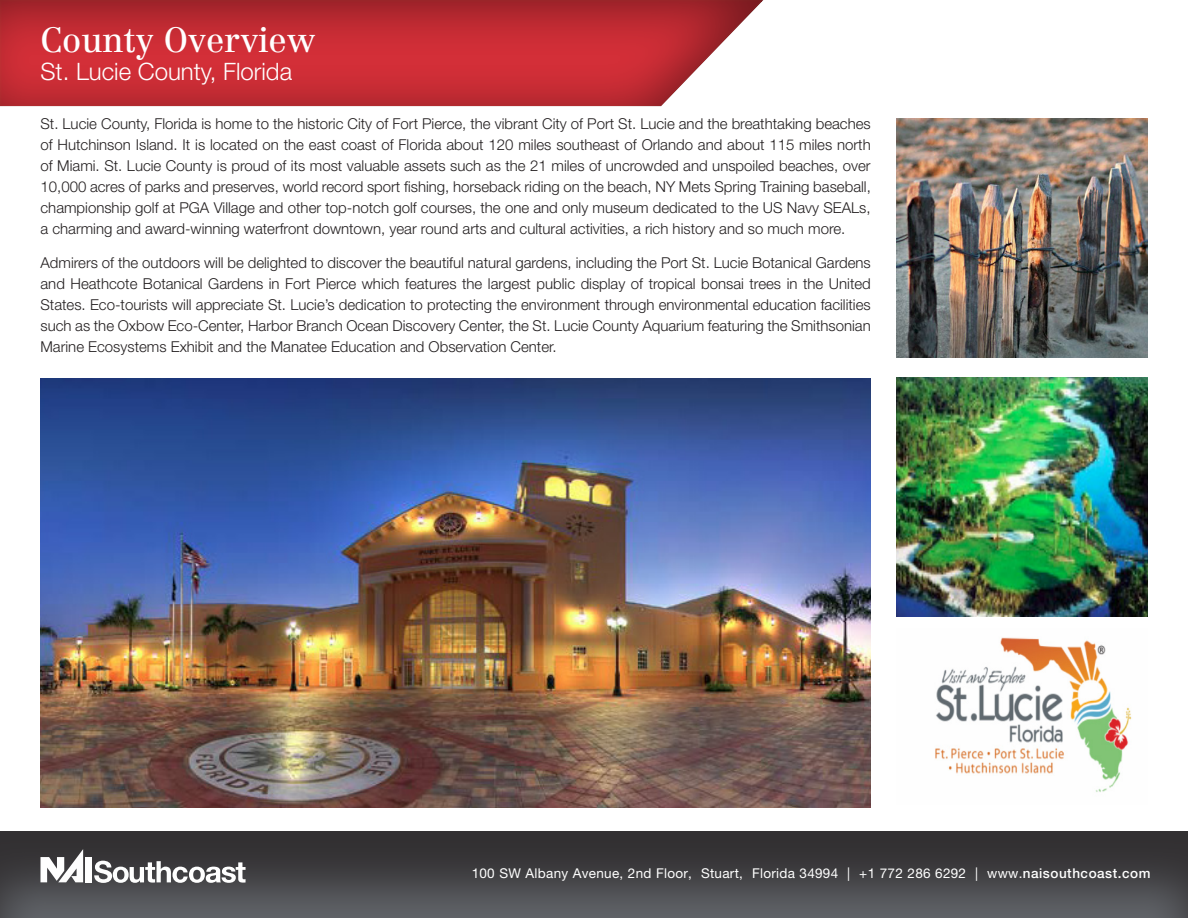
<style>
.page{position:relative;width:1188px;height:918px;background:#fff}
.page>*{position:absolute;margin:0;border:0;box-sizing:border-box;transform-origin:0 0}
.t1{font:34.5px "Centennial LT Std";color:#fff}
.t2{font:300 24px "Helvetica Neue LT Std";color:#fff}
.t3{font:300 15px/21px "Helvetica Neue LT Std";color:#231f20;text-align:justify}
.t4{font:13.5px "Helvetica Neue LT Std";letter-spacing:.02em;color:#fff}
.s1{font-weight:500}
</style>
<div class="page">
<div style="left:0;top:830px;width:1188px;height:88px;background:#231f20;opacity:.75"></div>
<div style="left:85px;top:857px;width:7px;height:25px;background:#fff"></div>
<svg style="left:40px;top:849px;width:43px;height:33px"></svg>
<svg style="left:94px;top:861px;width:152px;height:22px"></svg>
<div style="left:0;top:0;width:764px;height:109px;background:#231f20;opacity:.51"></div>
<img style="left:896px;top:119px;width:252px;height:238px">
<img style="left:896px;top:378px;width:252px;height:238px">
<img style="left:40px;top:378px;width:831px;height:430px">
<img style="left:935px;top:637px;width:197px;height:155px">
<p class="t1" style="left:40px;top:19px;width:276px">County Overview</p>
<p class="t2" style="left:40px;top:57px;width:253px">St. Lucie County, Florida</p>
<p class="t3" style="left:40px;top:113px;width:832px">St. Lucie County, Florida is home to the historic City of Fort Pierce, the vibrant City of Port St. Lucie and the breathtaking beaches of Hutchinson Island. It is located on the east coast of Florida about 120 miles southeast of Orlando and about 115 miles north of Miami. St. Lucie County is proud of its most valuable assets such as the 21 miles of uncrowded and unspoiled beaches, over 10,000 acres of parks and preserves, world record sport fishing, horseback riding on the beach, NY Mets Spring Training baseball, championship golf at PGA Village and other top-notch golf courses, the one and only museum dedicated to the US Navy SEALs, a charming and award-winning waterfront downtown, year round arts and cultural activities, a rich history and so much more.</p>
<p class="t3" style="left:40px;top:252px;width:832px">Admirers of the outdoors will be delighted to discover the beautiful natural gardens, including the Port St. Lucie Botanical Gardens and Heathcote Botanical Gardens in Fort Pierce which features the largest public display of tropical bonsai trees in the United States. Eco-tourists will appreciate St. Lucie’s dedication to protecting the environment through environmental education facilities such as the Oxbow Eco-Center, Harbor Branch Ocean Discovery Center, the St. Lucie County Aquarium featuring the Smithsonian Marine Ecosystems Exhibit and the Manatee Education and Observation Center.</p>
<p class="t4" style="left:472px;top:865px;width:680px">100 SW Albany Avenue, 2nd Floor, Stuart, Florida 34994 | +1 772 286 6292 | www.<span class="s1">naisouthcoast.com</span></p>
</div>
